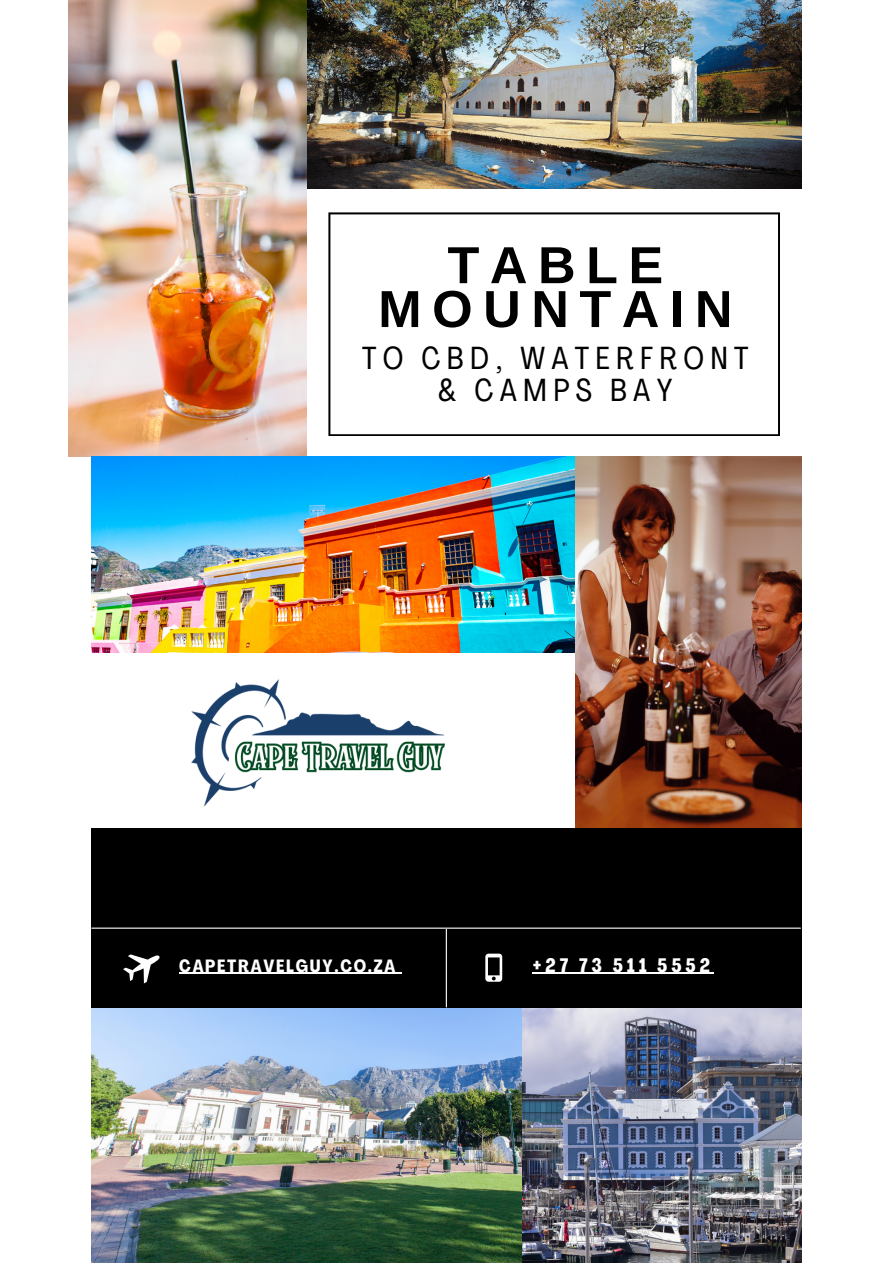
<style>
.page{position:relative;width:893px;height:1264px;background:#fff}
.page>*{position:absolute;margin:0;border:0;box-sizing:border-box;transform-origin:0 0}
.t1{font:700 52.05px/43.8px "Arimo";letter-spacing:.2em;color:#000;text-align:center}
.t2{font:31.5px/32.2px "Agrandir Tight";letter-spacing:.2em;color:#000;text-align:center}
.t3{font:700 19.2px "Agrandir Tight";letter-spacing:.2em;color:#fff}
.t4{font:700 17.55px "Agrandir Tight";letter-spacing:.1em;color:#fff}
</style>
<div class="page">
<img style="left:307px;top:0;width:494px;height:189px">
<img style="left:68px;top:0;width:239px;height:456px">
<img style="left:91px;top:456px;width:484px;height:197px">
<img style="left:91px;top:1007px;width:710px;height:255px">
<img style="left:575px;top:456px;width:226px;height:372px">
<div style="left:91px;top:828px;width:710px;height:179px;background:#000"></div>
<svg style="left:328px;top:212px;width:452px;height:224px"></svg>
<hr style="left:92px;top:927px;width:708px;height:1px;background:#fff">
<hr style="left:446px;top:929px;width:1px;height:77px;background:#fff">
<svg style="left:123px;top:954px;width:37px;height:29px"></svg>
<svg style="left:485px;top:953px;width:17px;height:28px"></svg>
<hr style="left:532px;top:972px;width:182px;height:1px;background:#fff">
<hr style="left:179px;top:972px;width:218px;height:1px;background:#fff">
<img style="left:191px;top:679px;width:254px;height:128px">
<h1 class="t1" style="left:378px;top:243px;width:356px">TABLE<br>MOUNTAIN</h1>
<p class="t2" style="left:362px;top:345px;width:388px">TO CBD, WATERFRONT &amp; CAMPS BAY</p>
<p class="t4" style="left:179px;top:958px;width:218px">CAPETRAVELGUY.CO.ZA</p>
<p class="t3" style="left:532px;top:957px;width:179px">+27 73 511 5552</p>
</div>
